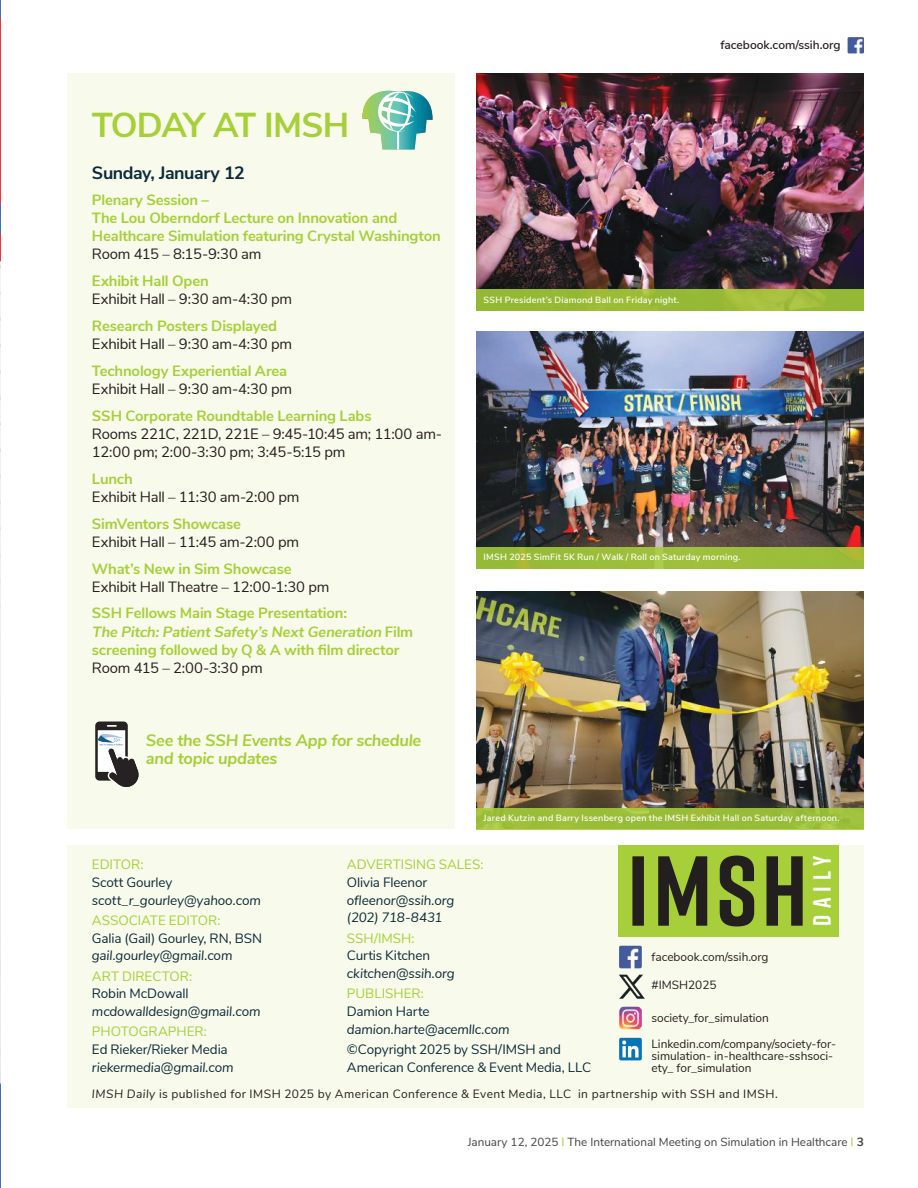
<style>
.page{position:relative;width:918px;height:1188px;background:#fff}
.page>*{position:absolute;margin:0;border:0;box-sizing:border-box;transform-origin:0 0}
.t1{font:700 34.5px "Nunito Sans";letter-spacing:-.03em;color:#a6cf39}
.t2{font:700 25.05px "Rift";letter-spacing:.245em;color:#fff}
.t3{font:700 17.85px "Nunito Sans";letter-spacing:-.025em;color:#0d2a3a}
.t4{font:italic 700 16.5px/18px "Nunito Sans";letter-spacing:-.015em;color:#a6cf39}
.t5{font:700 14.85px/18px "Nunito Sans";letter-spacing:-.01em;color:#a6cf39}
.t6{font:14.85px/18px "Nunito Sans";letter-spacing:-.015em;color:#241f1f}
.t7{font:13.5px/17.7px "Nunito Sans";letter-spacing:-.01em;color:#0d2a3a}
.t8{font:italic 13.5px/17.7px "Nunito Sans";letter-spacing:-.01em;color:#0d2a3a}
.t9{font:13.5px "Nunito Sans";color:#a6cf39}
.t10{font:12px "Nunito Sans";letter-spacing:.035em;color:#241f1f}
.t11{font:600 12px "Nunito Sans";color:#241f1f}
.t12{font:11.85px/26px "Nunito Sans";color:#241f1f}
.t13{font:11.7px "Nunito Sans";color:#444041}
.t14{font:600 9px "Nunito Sans";letter-spacing:.025em;color:#fff}
.s1{font-style:italic}
.s2{font-size:12px;color:#a6cf39}
.s3{font-weight:700;font-size:12px}
</style>
<div class="page">
<img style="left:848px;top:37px;width:16px;height:16px">
<div style="left:68px;top:845px;width:796px;height:263px;background:#f8fbeb"></div>
<div style="left:619px;top:845px;width:220px;height:91px;background:#a6cf39"></div>
<svg style="left:632px;top:856px;width:171px;height:70px"></svg>
<img style="left:619px;top:946px;width:23px;height:22px">
<img style="left:619px;top:1007px;width:23px;height:22px">
<img style="left:619px;top:1038px;width:23px;height:22px">
<img style="left:619px;top:974px;width:26px;height:24px">
<div style="left:68px;top:74px;width:387px;height:755px;background:#f8fbeb"></div>
<svg style="left:363px;top:90px;width:70px;height:60px"></svg>
<svg style="left:95px;top:722px;width:44px;height:65px"></svg>
<img style="left:477px;top:74px;width:387px;height:215px">
<img style="left:477px;top:331px;width:387px;height:216px">
<img style="left:477px;top:591px;width:387px;height:217px">
<img style="left:0;top:0;width:1px;height:1188px">
<div style="left:477px;top:289px;width:387px;height:22px;background:linear-gradient(to right,#94b833,#a0be3c)"></div>
<svg style="left:477px;top:547px;width:387px;height:22px;background:#9cbd39"></svg>
<div style="left:477px;top:808px;width:387px;height:22px;background:#9abd38"></div>
<h1 class="t1" style="left:92px;top:99px;width:259px">TODAY AT IMSH</h1>
<p class="t3" style="left:92px;top:159px;width:154px">Sunday, January 12</p>
<p class="t5" style="left:92px;top:190px;width:350px">Plenary Session –<br>The Lou Oberndorf Lecture on Innovation and<br>Healthcare Simulation featuring Crystal Washington</p>
<p class="t6" style="left:92px;top:244px;width:171px">Room 415 – 8:15-9:30 am</p>
<p class="t5" style="left:92px;top:271px;width:118px">Exhibit Hall Open</p>
<p class="t6" style="left:92px;top:289px;width:202px">Exhibit Hall – 9:30 am-4:30 pm</p>
<p class="t5" style="left:92px;top:316px;width:187px">Research Posters Displayed</p>
<p class="t6" style="left:92px;top:334px;width:202px">Exhibit Hall – 9:30 am-4:30 pm</p>
<p class="t5" style="left:92px;top:361px;width:197px">Technology Experiential Area</p>
<p class="t6" style="left:92px;top:379px;width:202px">Exhibit Hall – 9:30 am-4:30 pm</p>
<p class="t5" style="left:92px;top:406px;width:281px">SSH Corporate Roundtable Learning Labs</p>
<p class="t6" style="left:92px;top:424px;width:352px">Rooms 221C, 221D, 221E – 9:45-10:45 am; 11:00 am-<br>12:00 pm; 2:00-3:30 pm; 3:45-5:15 pm</p>
<p class="t5" style="left:92px;top:469px;width:42px">Lunch</p>
<p class="t6" style="left:92px;top:487px;width:209px">Exhibit Hall – 11:30 am-2:00 pm</p>
<p class="t5" style="left:92px;top:514px;width:151px">SimVentors Showcase</p>
<p class="t6" style="left:92px;top:532px;width:209px">Exhibit Hall – 11:45 am-2:00 pm</p>
<p class="t5" style="left:92px;top:559px;width:201px">What’s New in Sim Showcase</p>
<p class="t6" style="left:92px;top:577px;width:239px">Exhibit Hall Theatre – 12:00-1:30 pm</p>
<p class="t5" style="left:92px;top:603px;width:323px">SSH Fellows Main Stage Presentation:<br>The Pitch:PatientSafety ’s NextGeneration F i l m screening followed by Q &amp; A with film director</p>
<p class="t6" style="left:92px;top:657px;width:172px">Room 415 – 2:00-3:30 pm</p>
<p class="t4" style="left:146px;top:731px;width:277px">See the SSH Events App for schedule and topic updates</p>
<p class="t11" style="left:720px;top:36px;width:122px">facebook.com/ssih.org</p>
<p class="t14" style="left:484px;top:293px;width:197px">SSH President’s Diamond Ball on Friday night.</p>
<p class="t14" style="left:484px;top:551px;width:259px">IMSH 2025 SimFit 5K Run / Walk / Roll on Saturday morning.</p>
<p class="t14" style="left:484px;top:812px;width:358px">Jared Kutzin and Barry Issenberg open the IMSH Exhibit Hall on Saturday afternoon.</p>
<p class="t9" style="left:92px;top:855px;width:53px">EDITOR:</p>
<p class="t7" style="left:92px;top:873px;width:82px">Scott Gourley</p>
<p class="t8" style="left:92px;top:890px;width:170px">scott_r_gourley@yahoo.com</p>
<p class="t9" style="left:92px;top:910px;width:130px">ASSOCIATE EDITOR:</p>
<p class="t7" style="left:92px;top:928px;width:172px">Galia (Gail) Gourley, RN, BSN</p>
<p class="t8" style="left:92px;top:946px;width:142px">gail.gourley@gmail.com</p>
<p class="t9" style="left:92px;top:966px;width:102px">ART DIRECTOR:</p>
<p class="t7" style="left:92px;top:984px;width:98px">Robin McDowall</p>
<p class="t8" style="left:92px;top:1002px;width:170px">mcdowalldesign@gmail.com</p>
<p class="t9" style="left:92px;top:1022px;width:116px">PHOTOGRAPHER:</p>
<p class="t7" style="left:92px;top:1040px;width:137px">Ed Rieker/Rieker Media</p>
<p class="t8" style="left:92px;top:1057px;width:143px">riekermedia@gmail.com</p>
<p class="t9" style="left:347px;top:855px;width:138px">ADVERTISING SALES:</p>
<p class="t7" style="left:347px;top:873px;width:82px">Olivia Fleenor</p>
<p class="t8" style="left:347px;top:890px;width:109px">ofleenor@ssih.org (202) 718-8431</p>
<p class="t9" style="left:347px;top:928px;width:69px">SSH/IMSH:</p>
<p class="t7" style="left:347px;top:946px;width:85px">Curtis Kitchen</p>
<p class="t8" style="left:347px;top:964px;width:109px">ckitchen@ssih.org</p>
<p class="t9" style="left:347px;top:984px;width:78px">PUBLISHER:</p>
<p class="t7" style="left:347px;top:1002px;width:84px">Damion Harte</p>
<p class="t8" style="left:347px;top:1019px;width:164px">damion.harte@acemllc.com</p>
<p class="t7" style="left:347px;top:1040px;width:246px">©Copyright 2025 by SSH/IMSH and<br>American Conference &amp; Event Media, LLC</p>
<p class="t12" style="left:652px;top:943px;width:119px">facebook.com/ssih.org</p>
<p class="t12" style="left:652px;top:971px;width:67px">#IMSH2025</p>
<h2 class="t2" style="left:804px;top:926px;width:71px;rotate:-90deg">daily</h2>
<p class="t12" style="left:652px;top:1004px;width:186px">society_for_simulation<br>Linkedin.com/company/society-for-</p>
<p class="t12" style="left:652px;top:1049px;width:183px;line-height:11.9px">simulation- in-healthcare-sshsoci&shy;ety_ for_simulation</p>
<p class="t10" style="left:92px;top:1085px;width:687px"><span class="s1">IMSH Daily</span> is published for IMSH 2025 by American Conference &amp; Event Media, LLC in partnership with SSH and IMSH.</p>
<p class="t13" style="left:468px;top:1134px;width:398px">January 12, 2025 <span class="s2">I</span> The International Meeting on Simulation in Healthcare <span class="s2">I</span> <span class="s3">3</span></p>
</div>
